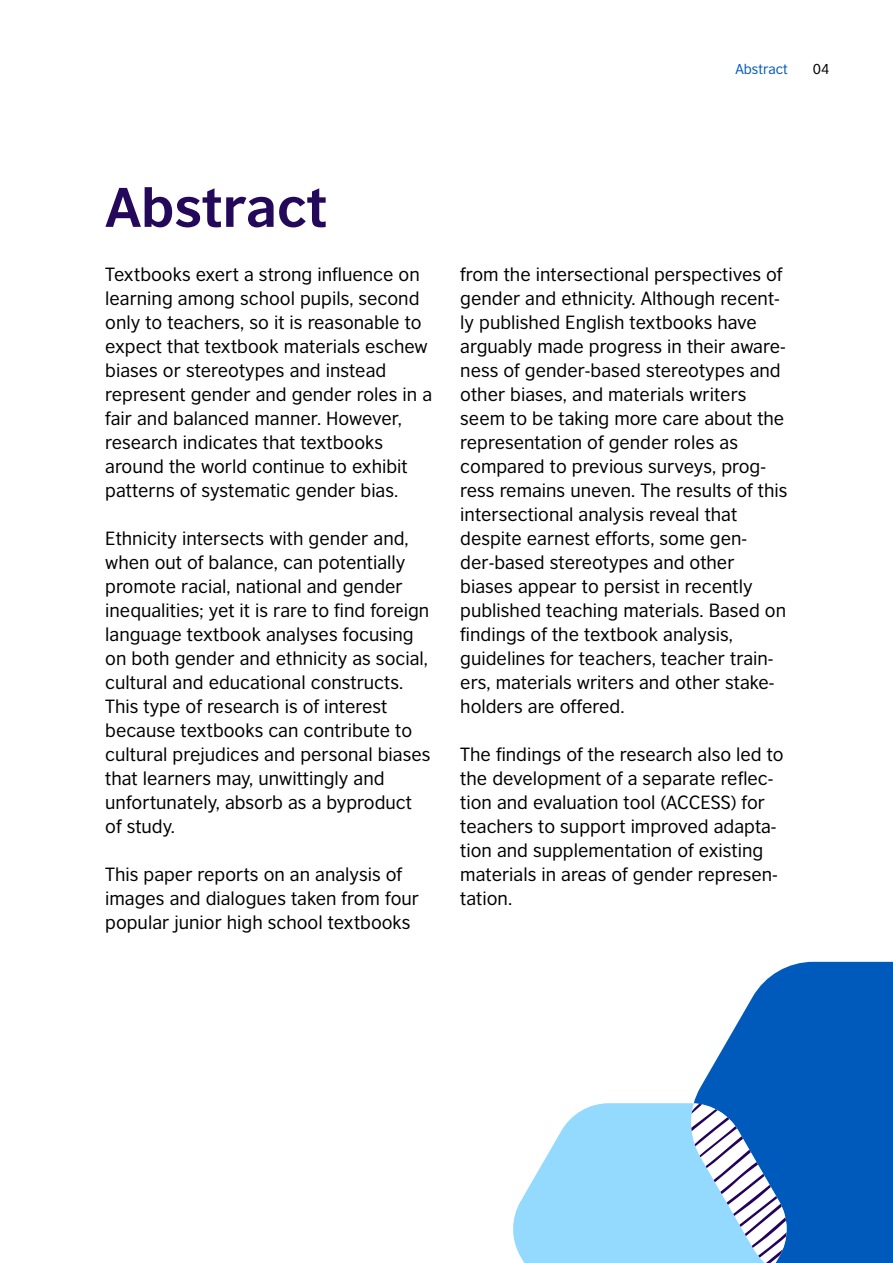
<style>
.page{position:relative;width:893px;height:1263px;background:#fff}
.page>*{position:absolute;margin:0;border:0;box-sizing:border-box;transform-origin:0 0}
.t1{font:700 52.5px "British Council Sans";color:#24085a}
.t2{font:18px/24px "British Council Sans";color:#000}
.t3{font:13.5px "British Council Sans";color:#005abb}
.t4{font:13.5px "British Council Sans";color:#000}
</style>
<div class="page">
<svg style="left:694px;top:962px;width:199px;height:301px;background:#206fc3"></svg>
<svg style="left:513px;top:1103px;width:276px;height:160px"></svg>
<p class="t3" style="left:735px;top:58px;width:54px">Abstract</p>
<p class="t4" style="left:813px;top:58px;width:18px">04</p>
<h1 class="t1" style="left:105px;top:161px;width:224px">Abstract</h1>
<p class="t2" style="left:105px;top:261px;width:328px">Textbooks exert a strong influence on learning among school pupils, second only to teachers, so it is reasonable to expect that textbook materials eschew biases or stereotypes and instead represent gender and gender roles in a fair and balanced manner. However, research indicates that textbooks around the world continue to exhibit patterns of systematic gender bias.</p>
<p class="t2" style="left:105px;top:525px;width:327px">Ethnicity intersects with gender and, when out of balance, can potentially promote racial, national and gender inequalities; yet it is rare to find foreign language textbook analyses focusing on both gender and ethnicity as social, cultural and educational constructs.<br>This type of research is of interest because textbooks can contribute to cultural prejudices and personal biases that learners may, unwittingly and unfortunately, absorb as a byproduct of study.</p>
<p class="t2" style="left:105px;top:861px;width:315px">This paper reports on an analysis of images and dialogues taken from four popular junior high school textbooks</p>
<p class="t2" style="left:460px;top:261px;width:329px">from the intersectional perspectives of gender and ethnicity. Although recent&shy;ly published English textbooks have arguably made progress in their aware&shy;ness of gender-based stereotypes and other biases, and materials writers seem to be taking more care about the representation of gender roles as compared to previous surveys, prog&shy;ress remains uneven. The results of this intersectional analysis reveal that despite earnest efforts, some gen&shy;der-based stereotypes and other biases appear to persist in recently published teaching materials. Based on findings of the textbook analysis, guidelines for teachers, teacher train&shy;ers, materials writers and other stake&shy;holders are offered.</p>
<p class="t2" style="left:460px;top:741px;width:325px">The findings of the research also led to the development of a separate reflec&shy;tion and evaluation tool (ACCESS) for teachers to support improved adapta&shy;tion and supplementation of existing materials in areas of gender represen&shy;tation.</p>
</div>
